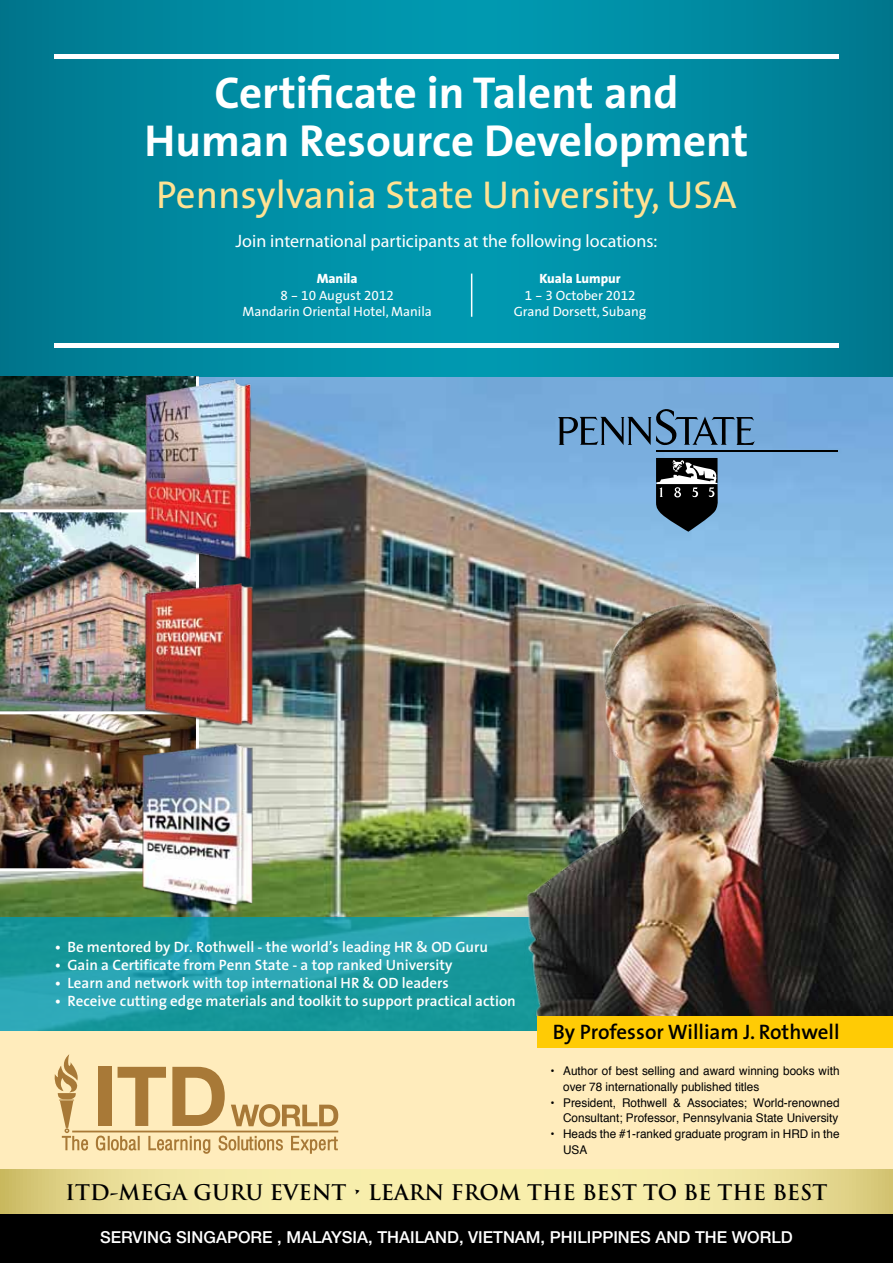
<style>
.page{position:relative;width:893px;height:1263px;background:#fff}
.page>*{position:absolute;margin:0;border:0;box-sizing:border-box;transform-origin:0 0}
.t1{font:700 45px/48px "The Sans";color:#fff;text-align:center}
.t2{font:39px "The Sans";color:#ffe293}
.t3{font:700 21px "Trajan Pro";color:#000}
.t4{font:600 21px "The Sans";color:#000}
.t5{font:18px "Myriad Pro";color:#fff}
.t6{font:500 16.5px "Helvetica Neue";color:#fff}
.t7{font:600 15px "The Sans";color:#fff}
.t8{font:13.5px "The Sans";color:#fff}
.t9{font:13.5px "The Sans Expert";color:#fff}
.t10{font:800 13.5px "The Sans";color:#fff}
.t11{font:12px/15.8px "Helvetica";color:#000}
.s1{font-family:"The Sans"}
</style>
<div class="page">
<img style="left:0;top:376px;width:893px;height:540px">
<svg style="left:558px;top:405px;width:197px;height:41px;background:#5f88ae"></svg>
<svg style="left:656px;top:458px;width:62px;height:74px;background:#3e464c"></svg>
<hr style="left:656px;top:450px;width:182px;height:2px;background:#000">
<svg style="left:0;top:0;width:893px;height:376px;background:#008aa1"></svg>
<svg style="left:0;top:916px;width:538px;height:115px;background:#1f9ca3"></svg>
<div style="left:0;top:1031px;width:893px;height:232px;background:#ffecbc"></div>
<div style="left:538px;top:1015px;width:355px;height:33px;background:#ffcb05"></div>
<img style="left:0;top:376px;width:143px;height:133px">
<img style="left:0;top:512px;width:196px;height:199px">
<img style="left:0;top:714px;width:196px;height:154px">
<svg style="left:0;top:711px;width:141px;height:3px"></svg>
<svg style="left:0;top:868px;width:141px;height:3px"></svg>
<svg style="left:0;top:509px;width:143px;height:3px"></svg>
<img style="left:143px;top:376px;width:113px;height:188px">
<img style="left:141px;top:741px;width:112px;height:175px">
<img style="left:141px;top:583px;width:112px;height:149px">
<hr style="left:54px;top:54px;width:785px;height:4px;background:#fff">
<div style="left:54px;top:343px;width:785px;height:5px;background:#fff"></div>
<img style="left:524px;top:603px;width:369px;height:412px">
<svg style="left:54px;top:1054px;width:284px;height:100px"></svg>
<div style="left:98px;top:1067px;width:13px;height:59px;background:#a87937"></div>
<hr style="left:72px;top:1130px;width:266px;height:2px;background:#a87937">
<hr style="left:471px;top:274px;width:1px;height:43px;background:#fff">
<svg style="left:0;top:1169px;width:893px;height:45px"></svg>
<div style="left:0;top:1214px;width:893px;height:49px;background:#000"></div>
<h1 class="t1" style="left:145px;top:67px;width:605px">Certificate in Talent and<br>Human Resource Development</h1>
<h2 class="t2" style="left:156px;top:163px;width:582px">Pennsylvania State University, USA</h2>
<h3 class="t5" style="left:236px;top:230px;width:423px">Join international participants at the following locations:</h3>
<p class="t10" style="left:317px;top:267px;width:43px">Manila</p>
<p class="t9" style="left:281px;top:284px;width:115px">8 - 10 <span class="s1">August</span> 2012</p>
<p class="t8" style="left:242px;top:301px;width:191px">Mandarin Oriental Hotel, Manila</p>
<p class="t10" style="left:539px;top:267px;width:83px">Kuala Lumpur</p>
<p class="t9" style="left:525px;top:284px;width:112px">1 - 3 <span class="s1">October</span> 2012</p>
<p class="t8" style="left:514px;top:301px;width:134px">Grand Dorsett, Subang</p>
<p class="t7" style="left:55px;top:935px;width:435px">• Be mentored by Dr. Rothwell - the world’s leading HR &amp; OD Guru</p>
<p class="t7" style="left:55px;top:953px;width:399px">• Gain a Certificate from Penn State - a top ranked University</p>
<p class="t7" style="left:55px;top:971px;width:396px">• Learn and network with top international HR &amp; OD leaders</p>
<p class="t7" style="left:55px;top:989px;width:463px">• Receive cutting edge materials and toolkit to support practical action</p>
<h3 class="t4" style="left:553px;top:1015px;width:288px">By Professor William J. Rothwell</h3>
<p class="t11" style="left:563px;top:1063px;width:278px;text-indent:-13px">• Author of best selling and award winning books with over 78 internationally published titles</p>
<p class="t11" style="left:550px;top:1095px;width:291px;text-align:right">• President, Rothwell &amp; Associates; World-renowned<br>Consultant; Professor, Pennsylvania State University</p>
<p class="t11" style="left:563px;top:1126px;width:278px;text-indent:-13px">• Heads the #1-ranked graduate program in HRD in the<br>USA</p>
<h3 class="t3" style="left:66px;top:1179px;width:763px">ITD-MEGA GURU EVENT • LEARN FROM THE BEST TO BE THE BEST</h3>
<h3 class="t6" style="left:100px;top:1227px;width:694px">SERVING SINGAPORE , MALAYSIA, THAILAND, VIETNAM, PHILIPPINES AND THE WORLD</h3>
</div>
